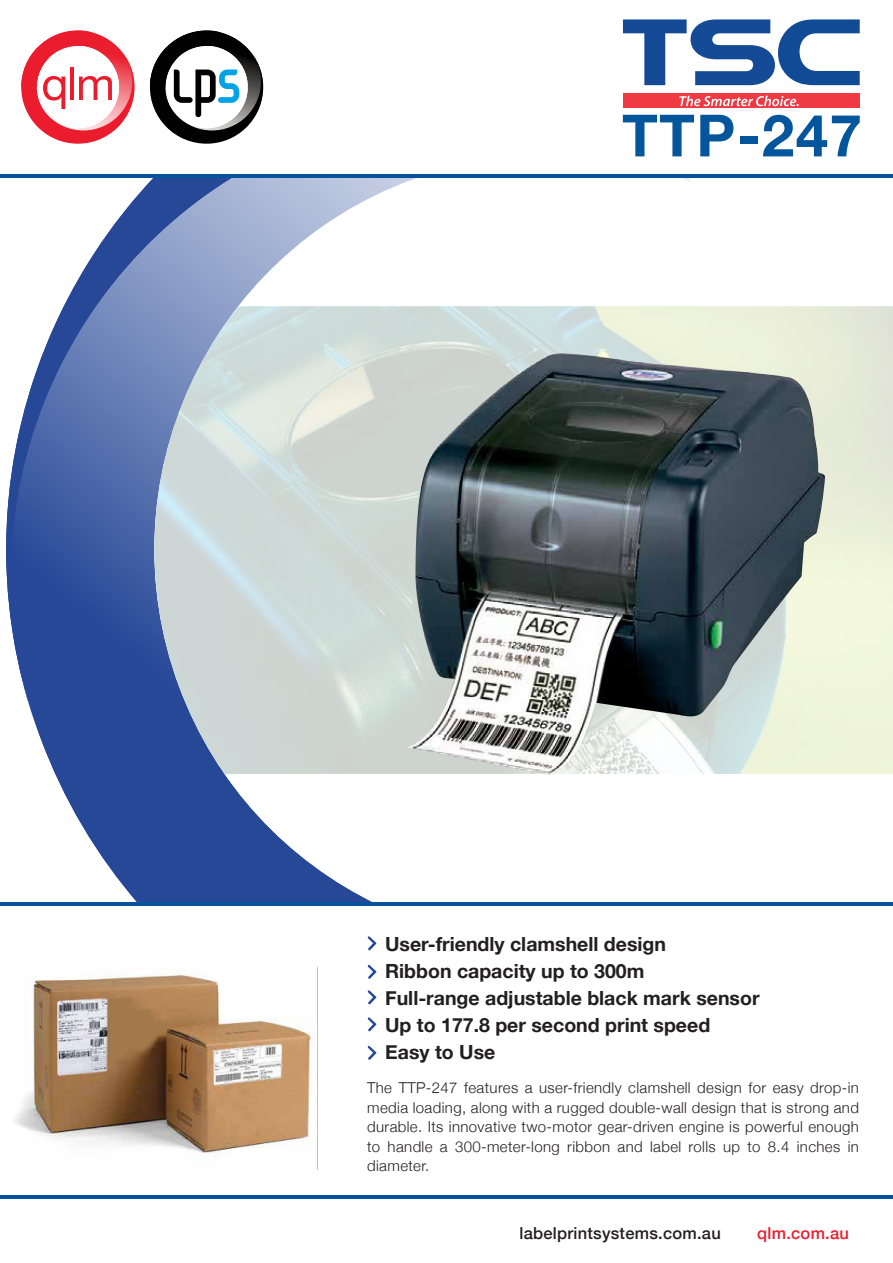
<style>
.page{position:relative;width:893px;height:1263px;background:#fff}
.page>*{position:absolute;margin:0;border:0;box-sizing:border-box;transform-origin:0 0}
.t1{font:700 19.5px/27px "Helvetica Neue";color:#231f20}
.t2{font:500 16.5px "Helvetica Neue";letter-spacing:.015em;color:#231f20}
.t3{font:500 16.5px "Helvetica Neue";letter-spacing:.015em;color:#eb1c2d}
.t4{font:300 15px/19.5px "Helvetica Neue";letter-spacing:.025em;color:#231f20;text-align:justify}
</style>
<div class="page">
<svg style="left:368px;top:936px;width:8px;height:14px"></svg>
<svg style="left:368px;top:965px;width:8px;height:14px"></svg>
<svg style="left:368px;top:990px;width:8px;height:14px"></svg>
<svg style="left:368px;top:1017px;width:8px;height:14px"></svg>
<svg style="left:368px;top:1046px;width:8px;height:14px"></svg>
<img style="left:14px;top:967px;width:304px;height:202px">
<img style="left:690px;top:353px;width:135px;height:421px">
<svg style="left:623px;top:115px;width:71px;height:41px"></svg>
<svg style="left:700px;top:115px;width:33px;height:41px"></svg>
<div style="left:740px;top:137px;width:17px;height:7px;background:#04569c"></div>
<svg style="left:763px;top:115px;width:97px;height:41px"></svg>
<svg style="left:21px;top:30px;width:243px;height:114px"></svg>
<hr style="left:0;top:1195px;width:893px;height:4px;background:#00549e">
<svg style="left:40px;top:178px;width:650px;height:724px"></svg>
<svg style="left:6px;top:178px;width:228px;height:560px;background:#7f94be"></svg>
<hr style="left:0;top:902px;width:893px;height:3px;background:#00549e">
<hr style="left:0;top:174px;width:893px;height:4px;background:#00549e">
<svg style="left:623px;top:19px;width:237px;height:66px"></svg>
<div style="left:623px;top:93px;width:237px;height:15px;background:#ef3a44"></div>
<svg style="left:679px;top:96px;width:120px;height:10px"></svg>
<h1 class="t1" style="left:385px;top:932px;width:376px">User-friendly clamshell design<br>Ribbon capacity up to 300m<br>Full-range adjustable black mark sensor<br>Up to 177.8 per second print speed<br>Easy to Use</h1>
<p class="t4" style="left:367px;top:1080px;width:493px">The TTP-247 features a user-friendly clamshell design for easy drop-in media loading, along with a rugged double-wall design that is strong and durable. Its innovative two-motor gear-driven engine is powerful enough to handle a 300-meter-long ribbon and label rolls up to 8.4 inches in diameter.</p>
<p class="t2" style="left:519px;top:1226px;width:203px">labelprintsystems.com.au</p>
<p class="t3" style="left:757px;top:1226px;width:93px">qlm.com.au</p>
</div>
